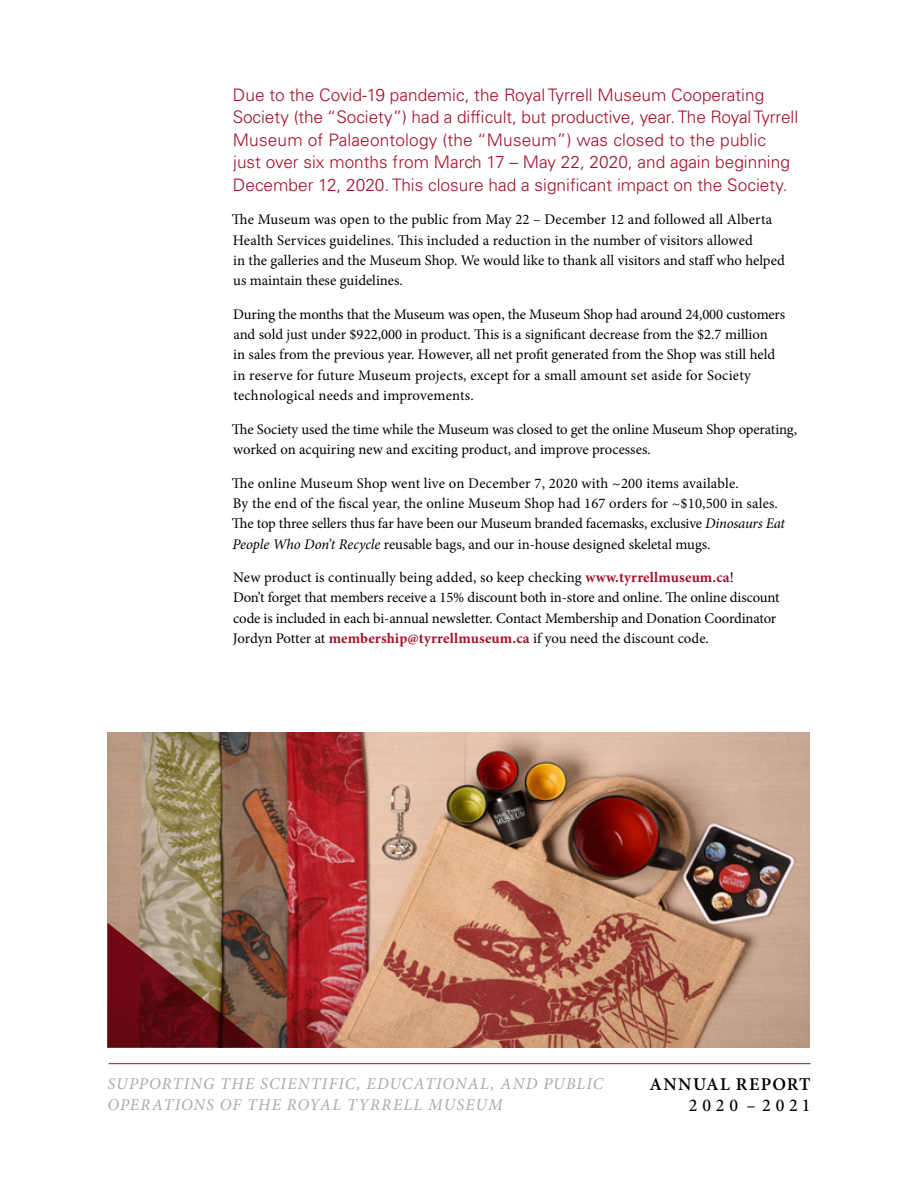
<style>
.page{position:relative;width:918px;height:1188px;background:#fff}
.page>*{position:absolute;margin:0;border:0;box-sizing:border-box;transform-origin:0 0}
.t1{font:600 18px "Minion Pro";letter-spacing:.07em;color:#000}
.t2{font:500 18px "Minion Pro";letter-spacing:.265em;color:#000}
.t3{font:300 17.25px/22.5px "Univers LT Std";color:#a2112a}
.t4{font:italic 16.5px/21px "Minion Pro";letter-spacing:.07em;color:#a7a9ac}
.t5{font:14.7px/20.2px "Minion Pro";color:#000}
.s1{font-style:italic}
.s2{font-weight:700;color:#a2112a}
</style>
<div class="page">
<hr style="left:109px;top:1063px;width:702px;height:1px;background:#a2112a">
<img style="left:107px;top:732px;width:703px;height:316px">
<svg style="left:107px;top:923px;width:156px;height:125px;background:#763e36"></svg>
<p class="t3" style="left:233px;top:83px;width:567px">Due to the Covid-19 pandemic, the Royal Tyrrell Museum Cooperating Society (the “Society”) had a difficult, but productive, year. The Royal Tyrrell Museum of Palaeontology (the “Museum”) was closed to the public<br>just over six months from March 17 – May 22, 2020, and again beginning December 12, 2020. This closure had a significant impact on the Society.</p>
<p class="t5" style="left:232px;top:210px;width:554px">The Museum was open to the public from May 22 – December 12 and followed all Alberta Health Services guidelines. This included a reduction in the number of visitors allowed<br>in the galleries and the Museum Shop. We would like to thank all visitors and staff who helped us maintain these guidelines.</p>
<p class="t5" style="left:233px;top:304px;width:554px">During the months that the Museum was open, the Museum Shop had around 24,000 customers and sold just under $922,000 in product. This is a significant decrease from the $2.7 million<br>in sales from the previous year. However, all net profit generated from the Shop was still held in reserve for future Museum projects, except for a small amount set aside for Society technological needs and improvements.</p>
<p class="t5" style="left:232px;top:419px;width:567px">The Society used the time while the Museum was closed to get the online Museum Shop operating, worked on acquiring new and exciting product, and improve processes.</p>
<p class="t5" style="left:232px;top:473px;width:555px">The online Museum Shop went live on December 7, 2020 with ~200 items available.<br>By the end of the fiscal year, the online Museum Shop had 167 orders for ~$10,500 in sales.<br>The top three sellers thus far have been our Museum branded facemasks, exclusive <span class="s1">Dinosaurs Eat People Who Don’t Recycle</span> reusable bags, and our in-house designed skeletal mugs.</p>
<p class="t5" style="left:233px;top:568px;width:548px">New product is continually being added, so keep checking <span class="s2">www.tyrrellmuseum.ca</span>!<br>Don’t forget that members receive a 15% discount both in-store and online. The online discount code is included in each bi-annual newsletter. Contact Membership and Donation Coordinator Jordyn Potter at <span class="s2">membership@tyrrellmuseum.ca</span> if you need the discount code.</p>
<p class="t4" style="left:108px;top:1073px;width:497px">SUPPORTING THE SCIENTIFIC, EDUCATIONAL, AND PUBLIC<br>OPERATIONS OF THE ROYAL TYRRELL MUSEUM</p>
<p class="t1" style="left:649px;top:1072px;width:163px">ANNUAL REPORT</p>
<p class="t2" style="left:689px;top:1094px;width:123px">2020 – 2021</p>
</div>
